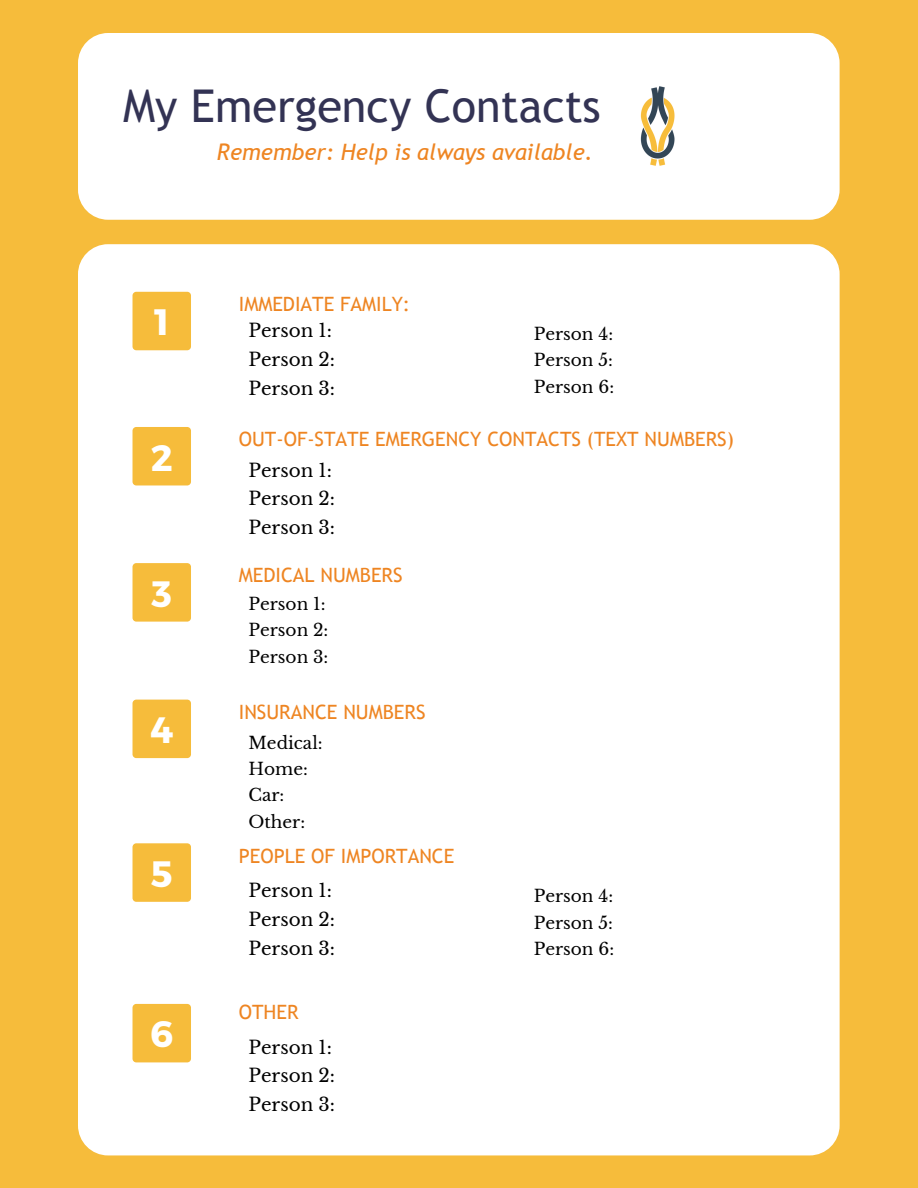
<style>
.page{position:relative;width:918px;height:1188px;background:#f6bc3b}
.page>*{position:absolute;margin:0;border:0;box-sizing:border-box;transform-origin:0 0}
.t1{font:45.15px "Trebuchet MS";color:#333354}
.t2{font:700 36.75px "Montserrat";color:#fff}
.t3{font:italic 22.5px "Trebuchet MS";color:#ee8522}
.t4{font:19.8px "Trebuchet MS";color:#ee8522}
.t5{font:18.3px "Libre Baskerville";color:#000}
.t6{font:16.95px "Libre Baskerville";color:#000}
</style>
<div class="page">
<div style="left:78px;top:33px;width:762px;height:187px;background:#fff;border-radius:30px"></div>
<div style="left:78px;top:244px;width:762px;height:911px;background:#fff;border-radius:30px"></div>
<div style="left:133px;top:292px;width:58px;height:58px;background:#f6bc3b;border-radius:4px"></div>
<div style="left:133px;top:427px;width:58px;height:58px;background:#f6bc3b;border-radius:4px"></div>
<div style="left:133px;top:563px;width:58px;height:59px;background:#f6bc3b;border-radius:4px"></div>
<div style="left:133px;top:843px;width:58px;height:59px;background:#f6bc3b;border-radius:4px"></div>
<div style="left:133px;top:1004px;width:58px;height:58px;background:#f6bc3b;border-radius:4px"></div>
<div style="left:133px;top:700px;width:58px;height:58px;background:#f6bc3b;border-radius:4px"></div>
<img style="left:640px;top:86px;width:35px;height:80px">
<p class="t1" style="left:123px;top:80px;width:479px">My Emergency Contacts</p>
<p class="t3" style="left:217px;top:139px;width:378px">Remember: Help is always available.</p>
<p class="t2" style="left:154px;top:298px;width:17px">1</p>
<p class="t2" style="left:151px;top:434px;width:24px">2</p>
<p class="t2" style="left:152px;top:570px;width:22px">3</p>
<p class="t2" style="left:150px;top:706px;width:25px">4</p>
<p class="t2" style="left:151px;top:850px;width:23px">5</p>
<p class="t2" style="left:150px;top:1010px;width:25px">6</p>
<p class="t4" style="left:239px;top:292px;width:173px">IMMEDIATE FAMILY:</p>
<p class="t5" style="left:249px;top:320px;width:85px">Person 1:</p>
<p class="t5" style="left:249px;top:348px;width:88px">Person 2:</p>
<p class="t5" style="left:249px;top:377px;width:88px">Person 3:</p>
<p class="t6" style="left:534px;top:323px;width:81px">Person 4:</p>
<p class="t6" style="left:534px;top:350px;width:81px">Person 5:</p>
<p class="t6" style="left:534px;top:376px;width:82px">Person 6:</p>
<p class="t4" style="left:239px;top:428px;width:497px">OUT-OF-STATE EMERGENCY CONTACTS (TEXT NUMBERS)</p>
<p class="t5" style="left:249px;top:459px;width:85px">Person 1:</p>
<p class="t5" style="left:249px;top:488px;width:88px">Person 2:</p>
<p class="t5" style="left:249px;top:516px;width:88px">Person 3:</p>
<p class="t4" style="left:239px;top:564px;width:165px">MEDICAL NUMBERS</p>
<p class="t6" style="left:249px;top:593px;width:79px">Person 1:</p>
<p class="t6" style="left:249px;top:620px;width:81px">Person 2:</p>
<p class="t6" style="left:249px;top:646px;width:81px">Person 3:</p>
<p class="t4" style="left:239px;top:700px;width:188px">INSURANCE NUMBERS</p>
<p class="t6" style="left:249px;top:732px;width:76px">Medical:</p>
<p class="t6" style="left:249px;top:759px;width:61px">Home:</p>
<p class="t6" style="left:249px;top:785px;width:37px">Car:</p>
<p class="t6" style="left:249px;top:811px;width:58px">Other:</p>
<p class="t4" style="left:239px;top:844px;width:217px">PEOPLE OF IMPORTANCE</p>
<p class="t5" style="left:249px;top:880px;width:85px">Person 1:</p>
<p class="t5" style="left:249px;top:908px;width:88px">Person 2:</p>
<p class="t5" style="left:249px;top:937px;width:88px">Person 3:</p>
<p class="t4" style="left:239px;top:1000px;width:61px">OTHER</p>
<p class="t5" style="left:249px;top:1036px;width:85px">Person 1:</p>
<p class="t5" style="left:249px;top:1064px;width:88px">Person 2:</p>
<p class="t5" style="left:249px;top:1093px;width:88px">Person 3:</p>
<p class="t6" style="left:534px;top:886px;width:81px">Person 4:</p>
<p class="t6" style="left:534px;top:912px;width:81px">Person 5:</p>
<p class="t6" style="left:534px;top:939px;width:82px">Person 6:</p>
</div>
